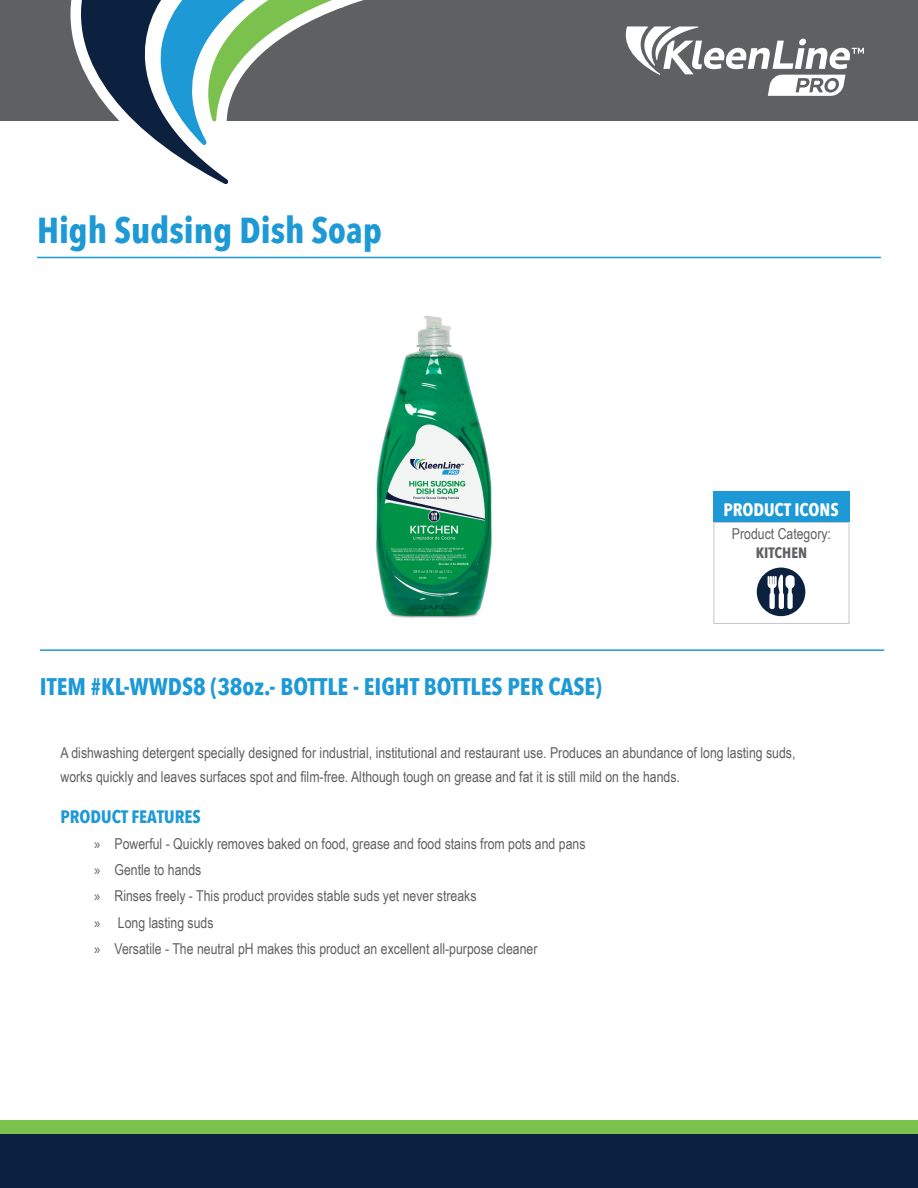
<style>
.page{position:relative;width:918px;height:1188px;background:#fff}
.page>*{position:absolute;margin:0;border:0;box-sizing:border-box;transform-origin:0 0}
.t1{font:700 36px "Avenir Next Condensed";color:#1d99d6}
.t2{font:700 24px "Avenir Next Condensed";color:#1d99d6}
.t3{font:700 18px "Avenir Next Condensed";color:#1d99d6}
.t4{font:700 18px "Avenir Next Condensed";color:#fff}
.t5{font:15px/26.2px "Arial Narrow";color:#5f6062}
.t6{font:700 15px "Avenir Next Condensed";color:#5f6062}
.s1{font-family:"Myriad Pro"}
</style>
<div class="page">
<div style="left:0;top:0;width:918px;height:122px;background:#5f6062"></div>
<svg style="left:45px;top:0;width:362px;height:184px"></svg>
<svg style="left:625px;top:26px;width:239px;height:70px"></svg>
<div style="left:0;top:1120px;width:918px;height:68px;background:#7ac24d"></div>
<div style="left:0;top:1134px;width:918px;height:54px;background:#0b213f"></div>
<hr style="left:37px;top:257px;width:844px;height:1px;background:#1d99d6">
<img style="left:376px;top:316px;width:116px;height:302px">
<hr style="left:714px;top:623px;width:135px;height:1px;background:#c5c6c8">
<hr style="left:849px;top:523px;width:1px;height:100px;background:#c5c6c8">
<hr style="left:714px;top:522px;width:135px;height:1px;background:#c5c6c8">
<hr style="left:714px;top:523px;width:1px;height:100px;background:#c5c6c8">
<div style="left:713px;top:491px;width:136px;height:31px;background:#1d99d6"></div>
<hr style="left:40px;top:649px;width:844px;height:2px;background:#1d99d6">
<svg style="left:757px;top:568px;width:48px;height:48px"></svg>
<h1 class="t1" style="left:37px;top:209px;width:346px">High Sudsing Dish Soap</h1>
<h2 class="t2" style="left:40px;top:672px;width:564px">ITEM #KL-WWDS8 (38oz.- BOTTLE - EIGHT BOTTLES PER CASE)</h2>
<p class="t4" style="left:723px;top:498px;width:117px">PRODUCT ICONS</p>
<p class="t5" style="left:732px;top:520px;width:101px">Product Category:</p>
<p class="t6" style="left:756px;top:543px;width:53px">KITCHEN</p>
<p class="t5" style="left:60px;top:740px;width:737px;line-height:24px">A dishwashing detergent specially designed for industrial, institutional and restaurant use. Produces an abundance of long lasting suds, works quickly and leaves surfaces spot and film-free. Although tough on grease and fat it is still mild on the hands.</p>
<p class="t3" style="left:60px;top:805px;width:142px">PRODUCT FEATURES</p>
<p class="t5" style="left:94px;top:830px;width:493px"><span class="s1">»</span> Powerful - Quickly removes baked on food, grease and food stains from pots and pans <span class="s1">»</span> Gentle to hands<br><span class="s1">»</span> Rinses freely - This product provides stable suds yet never streaks<br><span class="s1">»</span> Long lasting suds<br><span class="s1">»</span> Versatile - The neutral pH makes this product an excellent all-purpose cleaner</p>
</div>
